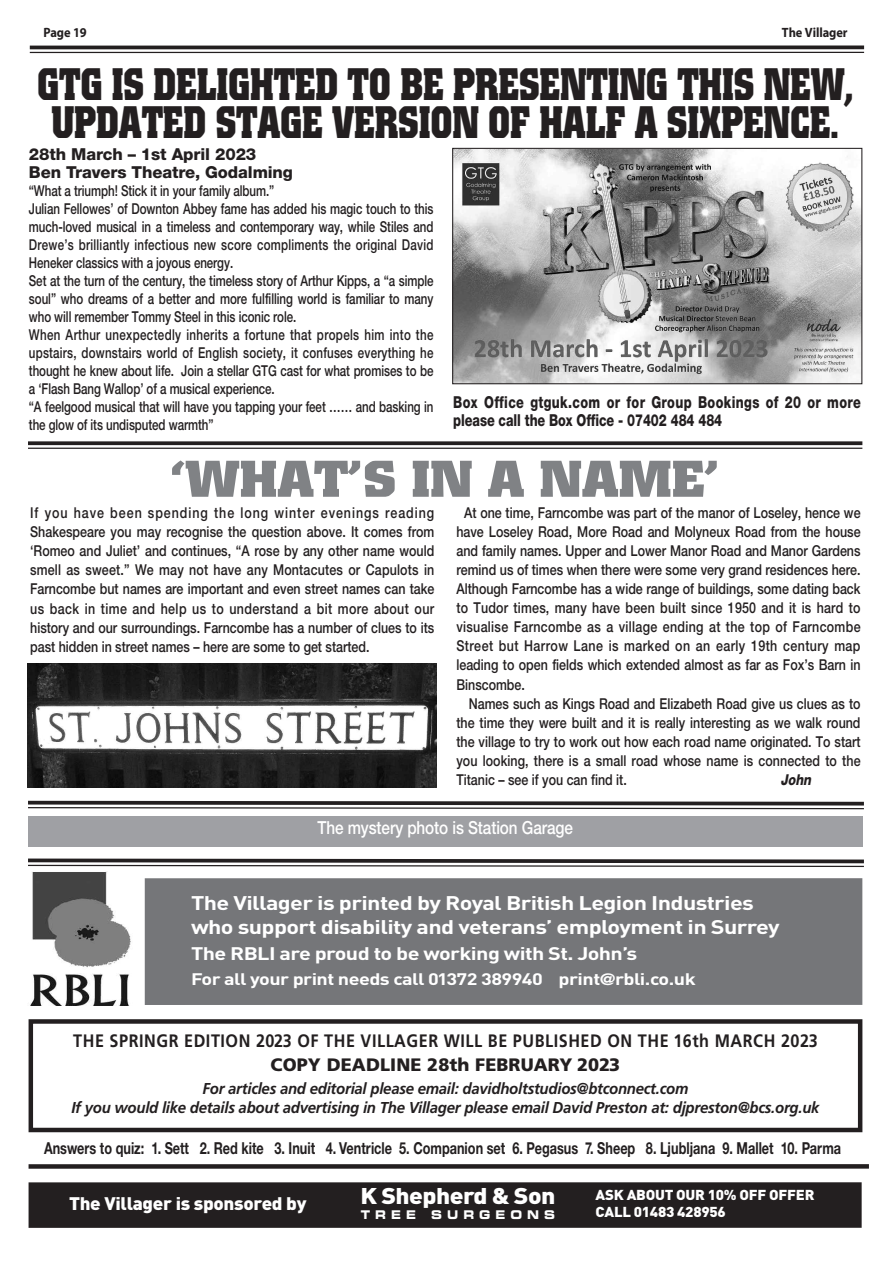
<style>
.page{position:relative;width:893px;height:1263px;background:#fff}
.page>*{position:absolute;margin:0;border:0;box-sizing:border-box;transform-origin:0 0}
.t1{font:700 51px "Colossalis BQ";letter-spacing:-.005em;color:#808285;scale:1.12 1}
.t2{font:700 45px/37.5px "Colossalis BQ";letter-spacing:-.005em;color:#231f20;text-align:center;scale:.79 1}
.t3{font:900 22.5px "DIN";letter-spacing:-.02em;color:#fff;scale:1.1 1}
.t4{font:700 19.5px/24px "DIN";letter-spacing:-.025em;color:#fff;scale:1.2 1}
.t5{font:700 18px "Frutiger";letter-spacing:.035em;color:#231f20;scale:.9 1}
.t6{font:700 18px "DIN";letter-spacing:-.025em;color:#fff;scale:1.2 1}
.t7{font:500 18px "Helvetica Neue CE";letter-spacing:-.005em;color:#fff;scale:.85 1}
.t8{font:900 18px "Frutiger";letter-spacing:.005em;color:#231f20}
.t9{font:900 18px "DIN";letter-spacing:-.015em;color:#fff;scale:1.05 1}
.t10{font:700 16.5px "Helvetica Neue CE";color:#231f20;scale:.77 1}
.t11{font:800 16.5px/18px "Helvetica Neue CE";letter-spacing:.03em;color:#231f20;scale:.77 1}
.t12{font:700 16.5px "DIN";letter-spacing:-.025em;color:#fff;scale:1.2 1}
.t13{font:800 16.5px/18px "Helvetica Neue CE";letter-spacing:-.005em;color:#231f20}
.t14{font:italic 700 15.75px/19.5px "Frutiger";letter-spacing:-.015em;color:#231f20;text-align:center;scale:.95 1}
.t15{font:500 15px/19px "Helvetica Neue CE";letter-spacing:-.005em;color:#231f20;text-align:justify;scale:.83 1}
.t16{font:500 15px/18px "Helvetica Neue CE";letter-spacing:-.005em;color:#231f20;scale:.77 1}
.t17{font:italic 800 15px "Helvetica Neue CE";color:#231f20;scale:.83 1}
.t18{font:900 14.25px/16.5px "DIN";letter-spacing:-.015em;color:#fff;scale:1.05 1}
.t19{font:700 13.5px "Myriad Pro";letter-spacing:-.005em;color:#231f20;scale:.92 1}
.t20{font:12px "Eurostile LT Bold Extended Two";letter-spacing:.475em;color:#fff;scale:.88 1}
.s1{font-family:"Frutiger"}
</style>
<div class="page">
<img style="left:30px;top:871px;width:115px;height:135px">
<hr style="left:30px;top:46px;width:834px;height:3px;background:#231f20">
<hr style="left:30px;top:52px;width:834px;height:1px;background:#231f20">
<div style="left:145px;top:878px;width:717px;height:127px;background:#757679"></div>
<svg style="left:28px;top:858px;width:836px;height:10px"></svg>
<svg style="left:28px;top:800px;width:836px;height:10px"></svg>
<div style="left:28px;top:816px;width:834px;height:31px;background:#9fa0a4"></div>
<div style="left:29px;top:1164px;width:840px;height:5px;background:#231f20"></div>
<div style="left:29px;top:1182px;width:833px;height:46px;background:#231f20"></div>
<div style="left:29px;top:1019px;width:833px;height:113px;border:4px solid #231f20"></div>
<svg style="left:28px;top:441px;width:834px;height:4px;background:#373334"></svg>
<hr style="left:28px;top:448px;width:834px;height:1px;background:#231f20">
<img style="left:454px;top:150px;width:406px;height:232px">
<div style="left:452px;top:148px;width:410px;height:236px;border:1px solid #231f20"></div>
<img style="left:27px;top:664px;width:410px;height:124px">
<p class="t19" style="left:43px;top:27px;width:49px">Page 19</p>
<p class="t19" style="left:782px;top:27px;width:73px">The Villager</p>
<h2 class="t2" style="left:37px;top:64px;width:1035px">GTG IS DELIGHTED TO BE PRESENTING THIS NEW,<br>UPDATED STAGE VERSION OF HALF A SIXPENCE.</h2>
<p class="t13" style="left:29px;top:147px;width:266px">28th March – 1st April 2023<br>Ben Travers Theatre, Godalming</p>
<p class="t16" style="left:29px;top:183px;width:527px">“What a triumph! Stick it in your family album.”<br>Julian Fellowes’ of Downton Abbey fame has added his magic touch to this much-loved musical in a timeless and contemporary way, while Stiles and Drewe’s brilliantly infectious new score compliments the original David Heneker classics with a joyous energy.<br>Set at the turn of the century, the timeless story of Arthur Kipps, a “a simple soul” who dreams of a better and more fulfilling world is familiar to many who will remember Tommy Steel in this iconic role.<br>When Arthur unexpectedly inherits a fortune that propels him into the upstairs, downstairs world of English society, it confuses everything he thought he knew about life. Join a stellar GTG cast for what promises to be a ‘Flash Bang Wallop’ of a musical experience.<br>“A feelgood musical that will have you tapping your feet …… and basking in the glow of its undisputed warmth”</p>
<p class="t11" style="left:453px;top:395px;width:531px">Box Office gtguk.com or for Group Bookings of 20 or more please call the Box Office - 07402 484 484</p>
<h1 class="t1" style="left:170px;top:450px;width:492px">‘WHAT’S IN A NAME’</h1>
<p class="t15" style="left:456px;top:505px;width:488px;text-indent:8px">At one time, Farncombe was part of the manor of Loseley, hence we have Loseley Road, More Road and Molyneux Road from the house and family names. Upper and Lower Manor Road and Manor Gardens remind us of times when there were some very grand residences here.<br>Although Farncombe has a wide range of buildings, some dating back to Tudor times, many have been built since 1950 and it is hard to visualise Farncombe as a village ending at the top of Farncombe Street but Harrow Lane is marked on an early 19th century map leading to open fields which extended almost as far as Fox’s Barn in Binscombe.</p>
<p class="t15" style="left:456px;top:695px;width:488px;text-indent:12px">Names such as Kings Road and Elizabeth Road give us clues as to the time they were built and it is really interesting as we walk round the village to try to work out how each road name originated. To start you looking, there is a small road whose name is connected to the Titanic – see if you can find it.</p>
<p class="t15" style="left:30px;top:505px;width:488px">If you have been spending the long winter evenings reading Shakespeare you may recognise the question above. It comes from ‘Romeo and Juliet’ and continues, “A rose by any other name would smell as sweet.” We may not have any Montacutes or Capulots in Farncombe but names are important and even street names can take us back in time and help us to understand a bit more about our history and our surroundings. Farncombe has a number of clues to its past hidden in street names – here are some to get started.</p>
<p class="t17" style="left:780px;top:774px;width:41px">John</p>
<p class="t7" style="left:317px;top:821px;width:302px">The mystery photo is Station Garage</p>
<h3 class="t4" style="left:191px;top:892px;width:492px">The Villager is printed by Royal British Legion Industries who support disability and veterans’ employment in Surrey</h3>
<p class="t6" style="left:191px;top:943px;width:373px">The RBLI are proud to be working with St. John’s</p>
<p class="t12" style="left:191px;top:970px;width:422px">For all your print needs call 01372 389940 print<span class="s1">@</span>rbli.co.uk</p>
<p class="t5" style="left:73px;top:1034px;width:829px">THE SPRINGR EDITION 2023 OF THE VILLAGER WILL BE PUBLISHED ON THE 16th MARCH 2023</p>
<p class="t8" style="left:271px;top:1058px;width:351px">COPY DEADLINE 28th FEBRUARY 2023</p>
<p class="t14" style="left:71px;top:1080px;width:789px">For articles and editorial please email: davidholtstudios@btconnect.com<br>If you would like details about advertising in The Villager please email David Preston at: djpreston@bcs.org.uk</p>
<p class="t10" style="left:44px;top:1142px;width:1037px">Answers to quiz: 1. Sett 2. Red kite 3. Inuit 4. Ventricle 5. Companion set 6. Pegasus 7. Sheep 8. Ljubljana 9. Mallet 10. Parma</p>
<p class="t9" style="left:69px;top:1193px;width:228px">The Villager is sponsored by</p>
<h3 class="t3" style="left:360px;top:1183px;width:179px">K Shepherd &amp; Son</h3>
<p class="t20" style="left:361px;top:1210px;width:64px">TREE</p>
<p class="t20" style="left:431px;top:1210px;width:142px">SURGEONS</p>
<p class="t18" style="left:596px;top:1187px;width:210px">ASK ABOUT OUR 10% OFF OFFER<br>CALL 01483 428956</p>
</div>
